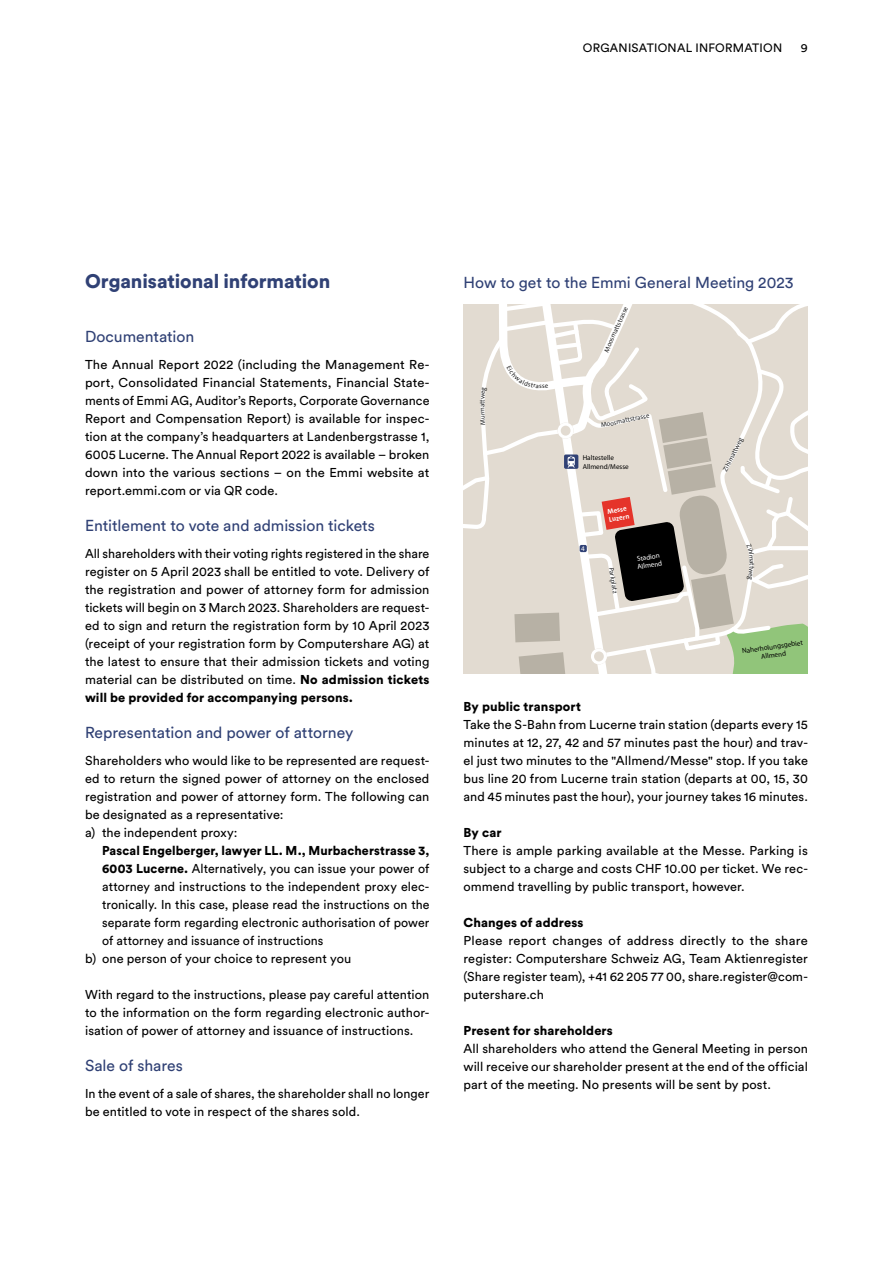
<style>
.page{position:relative;width:893px;height:1263px;background:#fff}
.page>*{position:absolute;margin:0;border:0;box-sizing:border-box;transform-origin:0 0}
.t1{font:900 19.5px "Circular Std";letter-spacing:-.005em;color:#304175}
.t2{font:15.75px "Circular Std";letter-spacing:-.005em;color:#304175}
.t3{font:12.75px/18px "Circular Std";letter-spacing:.005em;color:#000;text-align:justify}
.t4{font:900 12.75px "Circular Std";letter-spacing:.01em;color:#000}
.t5{font:12px "Circular Std";letter-spacing:.025em;color:#000}
.t6{font:7.05px/8.2px "Myriad Pro";color:#000;text-align:center}
.t7{font:7.05px/8.2px "Myriad Pro";color:#fff}
.t8{font:700 7.05px/8.2px "The Sans B7";color:#fff}
.t9{font:300 6.45px "The Sans B4";color:#000}
.s1{font-weight:900}
</style>
<div class="page">
<svg style="left:463px;top:304px;width:345px;height:369px;background:#d8d2c8"></svg>
<p class="t5" style="left:583px;top:41px;width:94px">Organ isational</p>
<p class="t5" style="left:695px;top:41px;width:47px">in format</p>
<p class="t5" style="left:760px;top:41px;width:22px">ion</p>
<p class="t5" style="left:801px;top:41px;width:8px">9</p>
<h1 class="t1" style="left:85px;top:268px;width:247px">Organisational information</h1>
<p class="t2" style="left:85px;top:327px;width:111px">Documentation</p>
<p class="t3" style="left:85px;top:355px;width:346px">The Annual Report 2022 (including the Management Re&shy;port, Consolidated Financial Statements, Financial State&shy;ments of Emmi AG, Auditor’s Reports, Corporate Governance Report and Compensation Report) is available for inspec&shy;tion at the company’s headquarters at Landenbergstrasse 1, 6005 Lucerne. The Annual Report 2022 is available – broken down into the various sections – on the Emmi website at report.emmi.com or via QR code.</p>
<p class="t2" style="left:85px;top:516px;width:291px">Entitlement to vote and admission tickets</p>
<p class="t3" style="left:85px;top:544px;width:346px">All shareholders with their voting rights registered in the share register on 5 April 2023 shall be entitled to vote. Delivery of the registration and power of attorney form for admission tickets will begin on 3 March 2023. Shareholders are request&shy;ed to sign and return the registration form by 10 April 2023 (receipt of your registration form by Computershare AG) at the latest to ensure that their admission tickets and voting material can be distributed on time. <span class="s1">No admission tickets will be provided for accompanying persons.</span></p>
<p class="t2" style="left:85px;top:723px;width:270px">Representation and power of attorney</p>
<p class="t3" style="left:85px;top:751px;width:346px;text-align:left">Shareholders who would like to be represented are request&shy;ed to return the signed power of attorney on the enclosed registration and power of attorney form. The following can be designated as a representative:<br>a) the independent proxy:</p>
<p class="t4" style="left:102px;top:842px;width:329px">Pascal Engelberger, lawyer LL. M., Murbacherstrasse 3,</p>
<p class="t3" style="left:102px;top:859px;width:329px"><span class="s1">6003 Lucerne.</span> Alternatively, you can issue your power of</p>
<p class="t3" style="left:102px;top:877px;width:329px">attorney and instructions to the independent proxy elec-</p>
<p class="t3" style="left:102px;top:895px;width:329px">tronically. I n this case, please read the instructions on the</p>
<p class="t3" style="left:102px;top:913px;width:329px">separate form regarding electronic authorisation of power</p>
<p class="t3" style="left:102px;top:931px;width:223px">of attorney and issuance of instructions</p>
<p class="t3" style="left:85px;top:949px;width:268px">b) one person of your choice to represent you</p>
<p class="t3" style="left:85px;top:985px;width:346px">With regard to the instructions, please pay careful attention to the information on the form regarding electronic author&shy;isation of power of attorney and issuance of instructions.</p>
<p class="t2" style="left:85px;top:1056px;width:99px">Sale of shares</p>
<p class="t3" style="left:85px;top:1084px;width:346px">I n the event of a sale of shares, the shareholder shall no longer be entitled to vote in respect of the shares sold.</p>
<p class="t2" style="left:463px;top:273px;width:332px">How to get to the Emmi General Meeting 2023</p>
<p class="t9" style="left:479px;top:407px;width:5px;rotate:-90deg">a</p>
<p class="t9" style="left:616px;top:321px;width:18px;rotate:-66deg">trasse</p>
<p class="t9" style="left:609px;top:336px;width:18px;rotate:-65deg">matts</p>
<p class="t9" style="left:621px;top:418px;width:15px;rotate:-13deg">attst</p>
<p class="t9" style="left:634px;top:415px;width:16px;rotate:-9deg">rasse</p>
<p class="t6" style="left:583px;top:454px;width:48px;text-align:left">Haltestelle<br>Allmend/Messe</p>
<p class="t8" style="left:607px;top:508px;width:22px;rotate:-10deg">Messe<br>Luzern</p>
<p class="t7" style="left:581px;top:544px;width:5px">4</p>
<p class="t9" style="left:614px;top:567px;width:27px;rotate:81deg">Parkplatz</p>
<p class="t7" style="left:635px;top:555px;width:27px;rotate:-10deg">Stadion<br>Allmend</p>
<p class="t9" style="left:731px;top:452px;width:15px;rotate:-64deg">ttwe</p>
<p class="t6" style="left:741px;top:647px;width:63px;rotate:-8deg">Naherholungsgebiet<br>Allmend</p>
<p class="t4" style="left:463px;top:698px;width:119px">By public transport</p>
<p class="t3" style="left:463px;top:715px;width:346px">Take the S-Bahn from Lucerne train station (departs every 15 minutes at 12, 27, 42 and 57 minutes past the hour) and trav&shy;el just two minutes to the "Allmend/Messe" stop. If you take bus line 20 from Lucerne train station (departs at 00, 15, 30 and 45 minutes past the hour), your journey takes 16 minutes.</p>
<p class="t4" style="left:463px;top:824px;width:40px">By car</p>
<p class="t3" style="left:463px;top:841px;width:346px">There is ample parking available at the Messe. Parking is subject to a charge and costs CHF 10.00 per ticket. We rec&shy;ommend travelling by public transport, however.</p>
<p class="t4" style="left:463px;top:914px;width:122px">Changes of address</p>
<p class="t3" style="left:463px;top:931px;width:346px">Please report changes of address directly to the share register: Computershare Schweiz AG, Team Aktienregister (Share register team), +41 62 205 77 00, share.register@com&shy;putershare.ch</p>
<p class="t4" style="left:463px;top:1022px;width:151px">Present for shareholders</p>
<p class="t3" style="left:463px;top:1039px;width:346px">All shareholders who attend the General Meeting in person will receive our shareholder present at the end of the official part of the meeting. No presents will be sent by post.</p>
</div>
